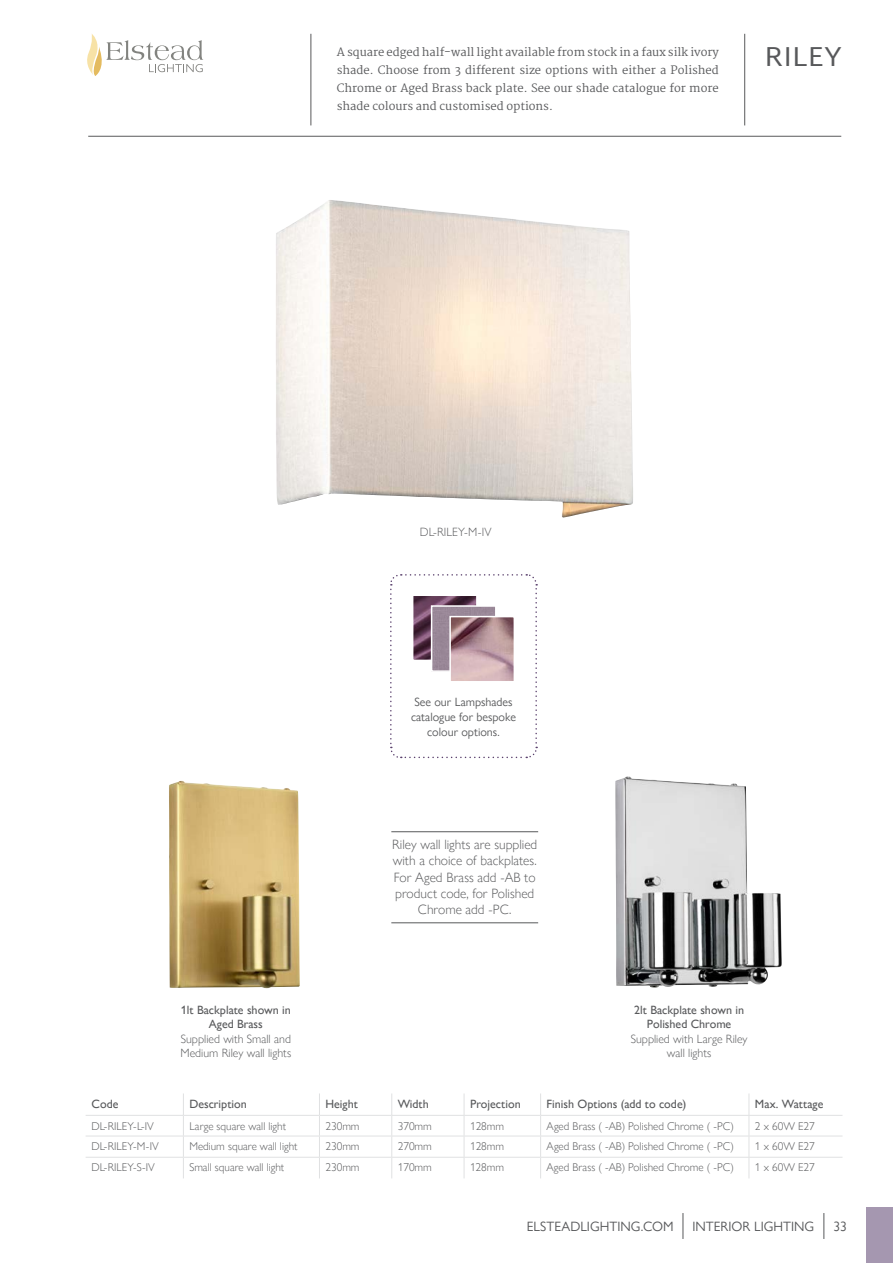
<style>
.page{position:relative;width:893px;height:1263px;background:#fff}
.page>*{position:absolute;margin:0;border:0;box-sizing:border-box;transform-origin:0 0}
.t1{font:27.75px "Martel Sans";color:#58595b}
.t2{font:300 13.5px/16.2px "Gill Sans Nova";color:#58595b;text-align:center}
.t3{font:13.5px "Gill Sans Nova";color:#58595b}
.t4{font:500 12px/14.4px "Gill Sans Nova";color:#58595b;text-align:center}
.t5{font:300 12px/14.4px "Gill Sans Nova";color:#58595b;text-align:center}
.t6{font:12px/15px "Gill Sans Nova";color:#58595b;text-align:center}
.t7{font:300 11.25px "Gill Sans Nova";color:#58595b}
.t8{font:11.25px/18px "Martel";color:#58595b;text-align:justify}
</style>
<div class="page">
<svg style="left:87px;top:34px;width:116px;height:42px"></svg>
<svg style="left:823px;top:1213px;width:1px;height:26px"></svg>
<svg style="left:683px;top:1213px;width:1px;height:26px"></svg>
<div style="left:867px;top:1208px;width:26px;height:55px;background:#a597b0"></div>
<hr style="left:88px;top:136px;width:753px;height:1px;background:#58595b">
<hr style="left:310px;top:34px;width:1px;height:91px;background:#58595b">
<hr style="left:744px;top:34px;width:1px;height:91px;background:#58595b">
<img style="left:276px;top:200px;width:357px;height:318px">
<img style="left:615px;top:776px;width:167px;height:212px">
<img style="left:169px;top:781px;width:131px;height:207px">
<hr style="left:86px;top:1115px;width:97px;height:1px;background:#e0e1e2">
<hr style="left:183px;top:1115px;width:136px;height:1px;background:#e0e1e2">
<hr style="left:319px;top:1115px;width:73px;height:1px;background:#e0e1e2">
<hr style="left:392px;top:1115px;width:72px;height:1px;background:#e0e1e2">
<hr style="left:464px;top:1115px;width:77px;height:1px;background:#e0e1e2">
<hr style="left:541px;top:1115px;width:208px;height:1px;background:#e0e1e2">
<hr style="left:749px;top:1115px;width:93px;height:1px;background:#e0e1e2">
<hr style="left:86px;top:1136px;width:97px;height:1px;background:#e0e1e2">
<hr style="left:183px;top:1136px;width:136px;height:1px;background:#e0e1e2">
<hr style="left:319px;top:1136px;width:73px;height:1px;background:#e0e1e2">
<hr style="left:392px;top:1136px;width:72px;height:1px;background:#e0e1e2">
<hr style="left:464px;top:1136px;width:77px;height:1px;background:#e0e1e2">
<hr style="left:541px;top:1136px;width:208px;height:1px;background:#e0e1e2">
<hr style="left:749px;top:1136px;width:93px;height:1px;background:#e0e1e2">
<hr style="left:86px;top:1157px;width:97px;height:1px;background:#e0e1e2">
<hr style="left:183px;top:1157px;width:136px;height:1px;background:#e0e1e2">
<svg style="left:183px;top:1093px;width:1px;height:85px"></svg>
<hr style="left:319px;top:1157px;width:73px;height:1px;background:#e0e1e2">
<svg style="left:319px;top:1093px;width:1px;height:85px"></svg>
<hr style="left:392px;top:1157px;width:72px;height:1px;background:#e0e1e2">
<svg style="left:391px;top:1093px;width:1px;height:85px"></svg>
<hr style="left:464px;top:1157px;width:77px;height:1px;background:#e0e1e2">
<svg style="left:464px;top:1094px;width:1px;height:84px"></svg>
<hr style="left:541px;top:1157px;width:208px;height:1px;background:#e0e1e2">
<svg style="left:540px;top:1093px;width:1px;height:85px"></svg>
<hr style="left:749px;top:1157px;width:93px;height:1px;background:#e0e1e2">
<svg style="left:749px;top:1094px;width:1px;height:84px"></svg>
<hr style="left:391px;top:831px;width:147px;height:1px;background:#58595b">
<hr style="left:391px;top:922px;width:147px;height:1px;background:#58595b">
<svg style="left:390px;top:574px;width:148px;height:185px"></svg>
<p class="t8" style="left:337px;top:43px;width:384px">A square edged half-wall light available from stock in a faux silk ivory shade. Choose from 3 different size options with either a Polished Chrome or Aged Brass back plate. See our shade catalogue for more shade colours and customised options.</p>
<h1 class="t1" style="left:765px;top:40px;width:79px">RILEY</h1>
<p class="t5" style="left:420px;top:525px;width:73px">DL-RILEY-M-IV</p>
<p class="t6" style="left:411px;top:694px;width:106px">See our Lampshades catalogue for bespoke colour options.</p>
<p class="t4" style="left:181px;top:1002px;width:111px">1lt Backplate shown in<br>Aged Brass</p>
<p class="t5" style="left:180px;top:1031px;width:112px;text-align:left">Supplied with Small and<br>Medium Riley wall lights</p>
<p class="t2" style="left:392px;top:836px;width:146px">Riley wall lights are supplied with a choice of backplates.<br>For Aged Brass add -AB to product code, for Polished<br>Chrome add -PC.</p>
<p class="t4" style="left:634px;top:1002px;width:111px">2lt Backplate shown in<br>Polished Chrome</p>
<p class="t5" style="left:631px;top:1031px;width:118px">Supplied with Large Riley wall lights</p>
<p class="t4" style="left:92px;top:1097px;width:28px">Code</p>
<p class="t4" style="left:189px;top:1097px;width:59px">Description</p>
<p class="t4" style="left:325px;top:1097px;width:34px">Height</p>
<p class="t4" style="left:398px;top:1097px;width:33px">Width</p>
<p class="t4" style="left:470px;top:1097px;width:52px">Projection</p>
<p class="t4" style="left:547px;top:1097px;width:141px">Finish Options (add to code)</p>
<p class="t4" style="left:755px;top:1097px;width:70px">Max. Wattage</p>
<p class="t7" style="left:92px;top:1119px;width:64px">DL-RILEY-L-IV</p>
<p class="t7" style="left:189px;top:1119px;width:98px">Large square wall light</p>
<p class="t7" style="left:325px;top:1119px;width:36px">230mm</p>
<p class="t7" style="left:398px;top:1119px;width:36px">370mm</p>
<p class="t7" style="left:470px;top:1119px;width:36px">128mm</p>
<p class="t7" style="left:547px;top:1119px;width:189px">Aged Brass ( -AB) Polished Chrome ( -PC)</p>
<p class="t7" style="left:755px;top:1119px;width:61px">2 x 60W E27</p>
<p class="t7" style="left:92px;top:1139px;width:69px">DL-RILEY-M-IV</p>
<p class="t7" style="left:189px;top:1139px;width:110px">Medium square wall light</p>
<p class="t7" style="left:325px;top:1139px;width:36px">230mm</p>
<p class="t7" style="left:398px;top:1139px;width:36px">270mm</p>
<p class="t7" style="left:470px;top:1139px;width:36px">128mm</p>
<p class="t7" style="left:547px;top:1139px;width:189px">Aged Brass ( -AB) Polished Chrome ( -PC)</p>
<p class="t7" style="left:755px;top:1139px;width:61px">1 x 60W E27</p>
<p class="t7" style="left:92px;top:1161px;width:65px">DL-RILEY-S-IV</p>
<p class="t7" style="left:189px;top:1161px;width:96px">Small square wall light</p>
<p class="t7" style="left:325px;top:1161px;width:36px">230mm</p>
<p class="t7" style="left:398px;top:1161px;width:36px">170mm</p>
<p class="t7" style="left:470px;top:1161px;width:36px">128mm</p>
<p class="t7" style="left:547px;top:1161px;width:189px">Aged Brass ( -AB) Polished Chrome ( -PC)</p>
<p class="t7" style="left:755px;top:1161px;width:61px">1 x 60W E27</p>
<p class="t3" style="left:527px;top:1218px;width:148px">ELSTEADLIGHTING.COM</p>
<p class="t3" style="left:692px;top:1218px;width:123px">INTERIOR LIGHTING</p>
<p class="t3" style="left:833px;top:1218px;width:15px">33</p>
</div>
